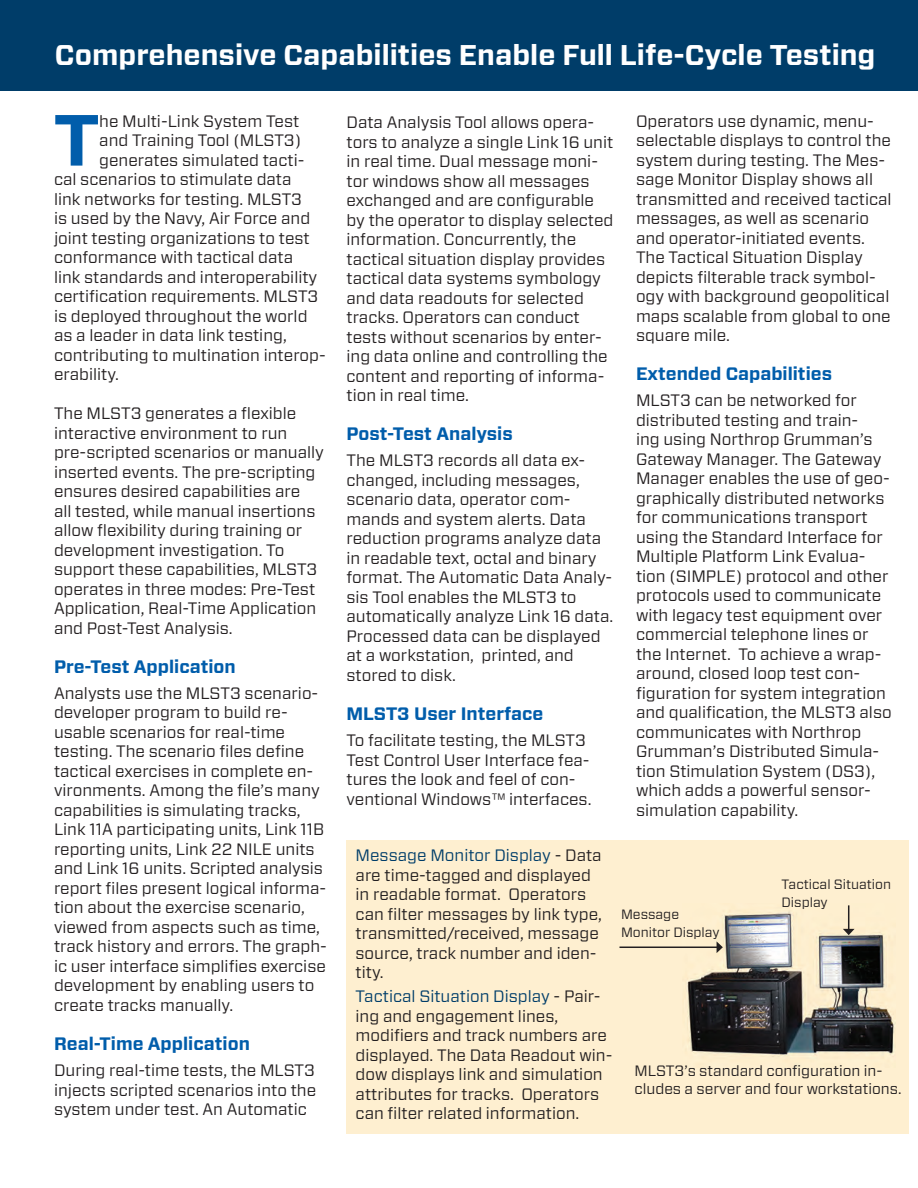
<style>
.page{position:relative;width:918px;height:1188px;background:#fff}
.page>*{position:absolute;margin:0;border:0;box-sizing:border-box;transform-origin:0 0}
.t1{font:700 72.15px "Forza";color:#015dab}
.t2{font:700 28.5px "Forza";color:#fff}
.t3{font:700 18px "Forza";color:#015dab}
.t4{font:16.5px/19.5px "Forza";color:#231f20}
.t5{font:15px/18px "Forza";color:#231f20}
.t6{font:13.5px/18px "Forza";color:#231f20}
.s1{color:#003d69}
</style>
<div class="page">
<div style="left:0;top:0;width:918px;height:90px;background:#003d69"></div>
<div style="left:346px;top:840px;width:563px;height:294px;background:#feefd0"></div>
<img style="left:683px;top:911px;width:213px;height:146px">
<hr style="left:619px;top:947px;width:98px;height:1px;background:#231f20">
<svg style="left:717px;top:941px;width:6px;height:12px"></svg>
<svg style="left:843px;top:905px;width:12px;height:30px"></svg>
<h2 class="t2" style="left:55px;top:36px;width:822px">Comprehensive Capabilities Enable Full Life-Cycle Testing</h2>
<h1 class="t1" style="left:54px;top:92px;width:47px">T</h1>
<p class="t4" style="left:99px;top:111px;width:202px">he Multi-Link System Test</p>
<p class="t4" style="left:99px;top:130px;width:203px">and Training Tool (MLST3)</p>
<p class="t4" style="left:99px;top:150px;width:207px">generates simulated tacti-</p>
<p class="t4" style="left:54px;top:169px;width:239px">cal scenarios to stimulate data</p>
<p class="t4" style="left:54px;top:189px;width:250px">link networks for testing. MLST3</p>
<p class="t4" style="left:54px;top:208px;width:258px">is used by the Navy, Air Force and</p>
<p class="t4" style="left:54px;top:228px;width:257px">joint testing organizations to test</p>
<p class="t4" style="left:54px;top:247px;width:241px">conformance with tactical data</p>
<p class="t4" style="left:54px;top:267px;width:265px">link standards and interoperability</p>
<p class="t4" style="left:54px;top:286px;width:266px">certification requirements. MLST3</p>
<p class="t4" style="left:54px;top:306px;width:255px">is deployed throughout the world</p>
<p class="t4" style="left:54px;top:325px;width:234px">as a leader in data link testing,</p>
<p class="t4" style="left:54px;top:345px;width:273px">contributing to multination interop-</p>
<p class="t4" style="left:54px;top:364px;width:66px">erability.</p>
<p class="t4" style="left:54px;top:403px;width:272px">The MLST3 generates a flexible interactive environment to run pre-scripted scenarios or manually inserted events. The pre-scripting ensures desired capabilities are<br>all tested, while manual insertions allow flexibility during training or development investigation. To support these capabilities, MLST3 operates in three modes: Pre-Test Application, Real-Time Application and Post-Test Analysis.</p>
<p class="t3" style="left:54px;top:654px;width:183px">Pre-Test Application</p>
<p class="t4" style="left:54px;top:683px;width:274px">Analysts use the MLST3 scenario&shy;developer program to build re&shy;usable scenarios for real-time testing. The scenario files define tactical exercises in complete en&shy;vironments. Among the file’s many capabilities is simulating tracks, Link 11A participating units, Link 11B reporting units, Link 22 NILE units and Link 16 units. Scripted analysis report files present logical informa&shy;tion about the exercise scenario, viewed from aspects such as time, track history and errors. The graph&shy;ic user interface simplifies exercise development by enabling users to create tracks manually.</p>
<p class="t3" style="left:54px;top:1032px;width:197px">Real-Time Application</p>
<p class="t4" style="left:54px;top:1060px;width:264px;text-align:justify">During real-time tests, the MLST3 injects scripted scenarios into the system under test. An Automatic</p>
<p class="t4" style="left:346px;top:112px;width:269px">Data Analysis Tool allows opera&shy;tors to analyze a single Link 16 unit in real time. Dual message moni&shy;tor windows show all messages exchanged and are configurable by the operator to display selected information. Concurrently, the tactical situation display provides tactical data systems symbology and data readouts for selected tracks. Operators can conduct tests without scenarios by enter&shy;ing data online and controlling the content and reporting of informa&shy;tion in real time.</p>
<p class="t3" style="left:346px;top:422px;width:168px">Post-Test Analysis</p>
<p class="t4" style="left:346px;top:451px;width:268px">The MLST3 records all data ex&shy;changed, including messages, scenario data, operator com&shy;mands and system alerts. Data reduction programs analyze data in readable text, octal and binary format. The Automatic Data Analy&shy;sis Tool enables the MLST3 to automatically analyze Link 16 data.<br>Processed data can be displayed at a workstation, printed, and stored to disk.</p>
<p class="t3" style="left:346px;top:702px;width:198px">MLST3 User Interface</p>
<p class="t4" style="left:346px;top:730px;width:247px">To facilitate testing, the MLST3<br>Test Control User Interface fea&shy;tures the look and feel of con&shy;ventional Windows™ interfaces.</p>
<p class="t4" style="left:636px;top:111px;width:257px">Operators use dynamic, menu&shy;selectable displays to control the system during testing. The Mes&shy;sage Monitor Display shows all transmitted and received tactical messages, as well as scenario and operator-initiated events.<br>The Tactical Situation Display depicts filterable track symbol&shy;ogy with background geopolitical maps scalable from global to one square mile.</p>
<p class="t3" style="left:636px;top:362px;width:198px">Extended Capabilities</p>
<p class="t4" style="left:636px;top:391px;width:257px">MLST3 can be networked for distributed testing and train-<br>ing using Northrop Grumman’s<br>Gateway Manager. The Gateway<br>Manager enables the use of geo&shy;graphically distributed networks for communications transport using the Standard Interface for<br>Multiple Platform Link Evalua&shy;tion (SIMPLE) protocol and other protocols used to communicate with legacy test equipment over commercial telephone lines or the Internet. To achieve a wrap&shy;around, closed loop test con&shy;figuration for system integration and qualification, the MLST3 also communicates with Northrop<br>Grumman’s Distributed Simula&shy;tion Stimulation System (DS3), which adds a powerful sensor&shy;simulation capability.</p>
<p class="t4" style="left:356px;top:846px;width:248px"><span class="s1">Message Monitor Display</span> - Data are time-tagged and displayed in readable format. Operators can filter messages by link type, transmitted/received, message source, track number and iden&shy;tity.</p>
<p class="t4" style="left:356px;top:987px;width:258px"><span class="s1">Tactical Situation Display</span> - Pair&shy;ing and engagement lines, modifiers and track numbers are displayed. The Data Readout win&shy;dow displays link and simulation attributes for tracks. Operators can filter related information.</p>
<p class="t6" style="left:621px;top:906px;width:100px">Message<br>Monitor Display</p>
<p class="t6" style="left:782px;top:876px;width:111px">Tactical Situation<br>Display</p>
<p class="t5" style="left:634px;top:1062px;width:268px">MLST3’s standard configuration in&shy;cludes a server and four workstations.</p>
</div>
